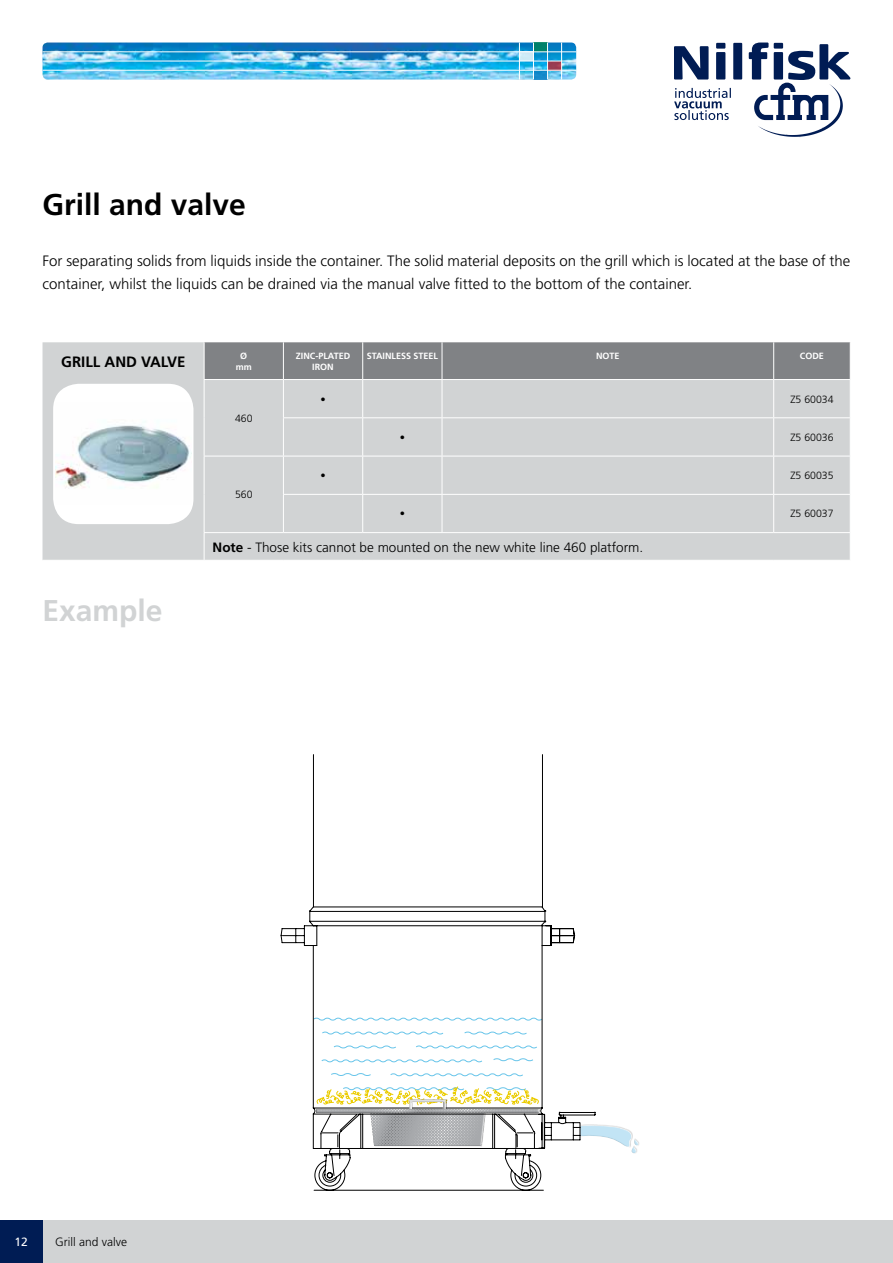
<style>
.page{position:relative;width:893px;height:1263px;background:#fff}
.page>*{position:absolute;margin:0;border:0;box-sizing:border-box;transform-origin:0 0}
.t1{font:700 30px "Frutiger LT Std";color:#000}
.t2{font:700 30px "Frutiger LT Std";color:#d1d3d4}
.t3{font:300 15px/22.5px "Frutiger LT Std";color:#000}
.t4{font:700 15px "Frutiger LT Std";color:#000}
.t5{font:300 13.5px "Frutiger LT Std";color:#000}
.t6{font:300 12px "Frutiger LT Std";color:#000}
.t7{font:12px "Frutiger LT Std";color:#fff}
.t8{font:300 10.5px "Frutiger LT Std";color:#000}
.t9{font:700 9px/10.8px "Frutiger LT Std";color:#fff;text-align:center}
.s1{font-weight:700}
</style>
<div class="page">
<div style="left:0;top:1220px;width:893px;height:43px;background:#d1d3d4"></div>
<img style="left:43px;top:43px;width:533px;height:37px">
<div style="left:533px;top:43px;width:15px;height:9px;background:#00826b"></div>
<div style="left:519px;top:52px;width:15px;height:9px;background:#cceaf6"></div>
<svg style="left:548px;top:62px;width:13px;height:8px"></svg>
<svg style="left:534px;top:71px;width:13px;height:9px"></svg>
<hr style="left:561px;top:43px;width:1px;height:37px;background:#fff">
<hr style="left:547px;top:43px;width:1px;height:37px;background:#fff">
<hr style="left:533px;top:43px;width:1px;height:37px;background:#fff">
<hr style="left:519px;top:43px;width:1px;height:37px;background:#fff">
<hr style="left:43px;top:70px;width:533px;height:1px;background:#fff">
<hr style="left:43px;top:61px;width:533px;height:1px;background:#fff">
<hr style="left:43px;top:52px;width:533px;height:1px;background:#fff">
<svg style="left:674px;top:43px;width:177px;height:94px"></svg>
<div style="left:0;top:1220px;width:43px;height:43px;background:#001c54"></div>
<div style="left:43px;top:342px;width:807px;height:218px;background:#d1d3d4"></div>
<div style="left:205px;top:342px;width:645px;height:37px;background:#808285"></div>
<hr style="left:204px;top:342px;width:1px;height:37px;background:#fff">
<hr style="left:283px;top:342px;width:1px;height:37px;background:#fff">
<hr style="left:362px;top:342px;width:1px;height:37px;background:#fff">
<hr style="left:442px;top:342px;width:1px;height:37px;background:#fff">
<hr style="left:773px;top:342px;width:1px;height:37px;background:#fff">
<hr style="left:204px;top:379px;width:79px;height:1px;background:#fff">
<hr style="left:283px;top:379px;width:80px;height:1px;background:#fff">
<hr style="left:363px;top:379px;width:79px;height:1px;background:#fff">
<hr style="left:774px;top:379px;width:77px;height:1px;background:#fff">
<hr style="left:774px;top:417px;width:77px;height:1px;background:#fff">
<hr style="left:774px;top:456px;width:77px;height:1px;background:#fff">
<hr style="left:204px;top:380px;width:1px;height:38px;background:#fff">
<hr style="left:283px;top:380px;width:1px;height:37px;background:#fff">
<hr style="left:362px;top:380px;width:1px;height:37px;background:#fff">
<hr style="left:204px;top:418px;width:1px;height:38px;background:#fff">
<hr style="left:283px;top:418px;width:1px;height:38px;background:#fff">
<hr style="left:362px;top:418px;width:1px;height:38px;background:#fff">
<hr style="left:204px;top:456px;width:1px;height:38px;background:#fff">
<hr style="left:283px;top:456px;width:1px;height:38px;background:#fff">
<hr style="left:362px;top:456px;width:1px;height:38px;background:#fff">
<hr style="left:204px;top:494px;width:1px;height:38px;background:#fff">
<hr style="left:283px;top:495px;width:1px;height:37px;background:#fff">
<hr style="left:362px;top:495px;width:1px;height:37px;background:#fff">
<svg style="left:204px;top:533px;width:1px;height:27px"></svg>
<hr style="left:283px;top:417px;width:80px;height:1px;background:#fff">
<hr style="left:363px;top:417px;width:79px;height:1px;background:#fff">
<hr style="left:204px;top:456px;width:79px;height:1px;background:#fff">
<hr style="left:283px;top:456px;width:80px;height:1px;background:#fff">
<hr style="left:363px;top:456px;width:79px;height:1px;background:#fff">
<hr style="left:283px;top:494px;width:80px;height:1px;background:#fff">
<hr style="left:363px;top:494px;width:79px;height:1px;background:#fff">
<hr style="left:774px;top:532px;width:77px;height:1px;background:#fff">
<hr style="left:204px;top:532px;width:79px;height:1px;background:#fff">
<hr style="left:283px;top:532px;width:80px;height:1px;background:#fff">
<hr style="left:442px;top:379px;width:332px;height:1px;background:#fff">
<hr style="left:442px;top:380px;width:1px;height:37px;background:#fff">
<hr style="left:773px;top:380px;width:1px;height:37px;background:#fff">
<hr style="left:442px;top:417px;width:332px;height:1px;background:#fff">
<hr style="left:442px;top:418px;width:1px;height:38px;background:#fff">
<hr style="left:773px;top:418px;width:1px;height:38px;background:#fff">
<hr style="left:442px;top:456px;width:332px;height:1px;background:#fff">
<hr style="left:442px;top:456px;width:1px;height:38px;background:#fff">
<hr style="left:773px;top:456px;width:1px;height:38px;background:#fff">
<hr style="left:442px;top:494px;width:332px;height:1px;background:#fff">
<hr style="left:442px;top:495px;width:1px;height:37px;background:#fff">
<hr style="left:773px;top:495px;width:1px;height:37px;background:#fff">
<hr style="left:363px;top:532px;width:79px;height:1px;background:#fff">
<hr style="left:442px;top:532px;width:332px;height:1px;background:#fff">
<hr style="left:774px;top:494px;width:77px;height:1px;background:#fff">
<div style="left:53px;top:384px;width:140px;height:140px;background:#fff;border-radius:26px"></div>
<img style="left:55px;top:421px;width:136px;height:68px">
<svg style="left:280px;top:906px;width:316px;height:285px"></svg>
<svg style="left:580px;top:1125px;width:57px;height:29px"></svg>
<div style="left:634px;top:1137px;width:6px;height:10px;background:#fff"></div>
<div style="left:633px;top:1138px;width:6px;height:9px;background:#000;opacity:.3"></div>
<svg style="left:316px;top:1085px;width:224px;height:61px"></svg>
<div style="left:316px;top:1108px;width:224px;height:5px;background:#fff;opacity:.75"></div>
<div style="left:315px;top:1108px;width:224px;height:5px;background:#000;opacity:.75"></div>
<hr style="left:313px;top:754px;width:1px;height:153px;background:#000">
<hr style="left:542px;top:754px;width:1px;height:153px;background:#000">
<h1 class="t1" style="left:43px;top:187px;width:205px">Grill and valve</h1>
<p class="t3" style="left:43px;top:250px;width:809px">For separating solids from liquids inside the container. The solid material deposits on the grill which is located at the base of the container, whilst the liquids can be drained via the manual valve fitted to the bottom of the container.</p>
<p class="t4" style="left:61px;top:352px;width:126px">GRILL AND VALVE</p>
<p class="t9" style="left:236px;top:350px;width:18px">Ø mm</p>
<p class="t9" style="left:296px;top:350px;width:56px">ZINC-PLATED<br>IRON</p>
<p class="t9" style="left:367px;top:350px;width:73px">STAINLESS STEEL</p>
<p class="t9" style="left:596px;top:350px;width:25px">NOTE</p>
<p class="t9" style="left:800px;top:350px;width:26px">CODE</p>
<p class="t8" style="left:235px;top:412px;width:19px">460</p>
<p class="t8" style="left:235px;top:489px;width:19px">560</p>
<p class="t8" style="left:320px;top:393px;width:7px">•</p>
<p class="t8" style="left:790px;top:393px;width:45px">Z5 60034</p>
<p class="t8" style="left:400px;top:431px;width:7px">•</p>
<p class="t8" style="left:790px;top:431px;width:45px">Z5 60036</p>
<p class="t8" style="left:320px;top:470px;width:7px">•</p>
<p class="t8" style="left:790px;top:470px;width:45px">Z5 60035</p>
<p class="t8" style="left:400px;top:508px;width:7px">•</p>
<p class="t8" style="left:790px;top:508px;width:45px">Z5 60037</p>
<h1 class="t2" style="left:43px;top:593px;width:122px">Example</h1>
<p class="t5" style="left:213px;top:539px;width:432px"><span class="s1">Note</span> - Those kits cannot be mounted on the new white line 460 platform.</p>
<p class="t7" style="left:15px;top:1235px;width:15px">12</p>
<p class="t6" style="left:55px;top:1235px;width:73px">Grill and valve</p>
</div>
